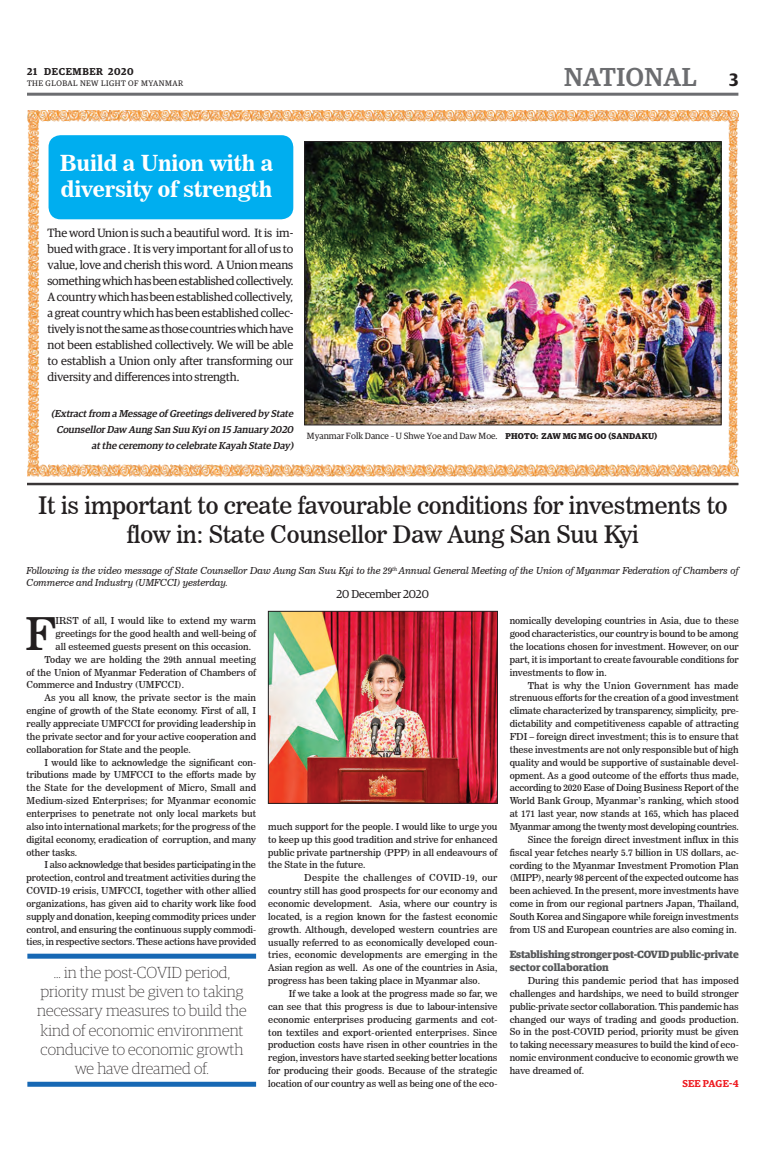
<style>
.page{position:relative;width:773px;height:1152px;background:#fff}
.page>*{position:absolute;margin:0;border:0;box-sizing:border-box;transform-origin:0 0}
.t1{font:44.8px "News 706 BT Roman C";color:#231f20}
.t2{font:500 26px "Guardian Egyp";letter-spacing:.02em;color:#6c6d70}
.t3{font:24px/28.8px "News 706 BT Roman C";letter-spacing:-.01em;color:#231f20;text-align:center}
.t4{font:22px/26.4px "News 706 BT Bold C";letter-spacing:-.01em;color:#fff}
.t5{font:100 16px/19.2px "Guardian Egyp";color:#231f20;text-align:center}
.t6{font:12px/16px "Guardian Egyp";letter-spacing:-.01em;color:#231f20;text-align:justify}
.t7{font:11.5px "Guardian Egyp";letter-spacing:-.01em;color:#231f20}
.t8{font:700 10.5px/12.9px "Guardian Egyp";letter-spacing:-.015em;color:#57585a}
.t9{font:italic 500 10px/16px "Guardian Egyp";letter-spacing:-.005em;color:#231f20;text-align:right}
.t10{font:600 10px "Guardian Egyp";letter-spacing:.06em;color:#231f20}
.t11{font:600 10px "Guardian Egyp";letter-spacing:.02em;color:#ee1d23}
.t12{font:9.5px/12.9px "News 706 BT Roman C";color:#231f20;text-align:justify}
.t13{font:9.5px/11.4px "News 706 BT Italic C";letter-spacing:-.01em;color:#231f20}
.t14{font:9px "Guardian Egyp";color:#231f20}
.t15{font:8px "Guardian Egyp";letter-spacing:.06em;color:#231f20}
.s1{font-weight:600;font-size:18px;color:#231f20}
.s2{font-weight:700;font-size:8.5px}
</style>
<div class="page">
<hr style="left:27px;top:93px;width:711px;height:3px;background:#6c6d70">
<div style="left:27px;top:954px;width:229px;height:5px;background:#1768b4"></div>
<div style="left:27px;top:1082px;width:229px;height:5px;background:#1768b4"></div>
<img style="left:27px;top:110px;width:711px;height:366px">
<img style="left:306px;top:143px;width:413px;height:280px">
<div style="left:304px;top:141px;width:417px;height:284px;border:1px solid #231f20"></div>
<div style="left:49px;top:135px;width:244px;height:84px;background:#00aeef;border-radius:12px"></div>
<hr style="left:27px;top:483px;width:711px;height:1px;background:#231f20">
<hr style="left:27px;top:484px;width:711px;height:1px;background:#231f20">
<img style="left:270px;top:613px;width:225px;height:189px">
<div style="left:268px;top:611px;width:229px;height:193px;border:1px solid #231f20"></div>
<p class="t10" style="left:27px;top:64px;width:108px">21 DECEMBER 2020</p>
<p class="t15" style="left:27px;top:78px;width:158px">THE GLOBAL NEW LIGHT OF MYANMAR</p>
<h2 class="t2" style="left:564px;top:59px;width:176px">NATIONAL <span class="s1">3</span></h2>
<h3 class="t4" style="left:60px;top:150px;width:215px">Build a Union with a diversity of strength</h3>
<p class="t6" style="left:48px;top:224px;width:247px">The word Union is such a beautiful word. It is im&shy;bued with grace . It is very important for all of us to value, love and cherish this word. A Union means something which has been established collectively.<br>A country which has been established collectively, a great country which has been established collec&shy;tively is not the same as those countries which have not been established collectively. We will be able to establish a Union only after transforming our diversity and differences into strength.</p>
<p class="t9" style="left:51px;top:404px;width:246px">(Extractfrom a Message ofGreetings delivered by State<br>CounsellorDaw Aung San Suu Kyion 15 January 2020 atthe ceremony to celebrate Kayah State Day)</p>
<p class="t14" style="left:307px;top:430px;width:352px">Myanmar Folk Dance – U Shwe Yoe and Daw Moe. <span class="s2">PHOTO: ZAW MG MG OO (SANDAKU)</span></p>
<h3 class="t3" style="left:38px;top:491px;width:691px">It is important to create favourable conditions for investments to flow in: State Counsellor Daw Aung San Suu Kyi</h3>
<p class="t13" style="left:27px;top:565px;width:713px">Following is the video message of State Counsellor Daw Aung San Suu Kyi to the 29<sup>th</sup> Annual General Meeting of the Union of Myanmar Federation of Chambers of<br>Commerce and Industry (UMFCCI) yesterday.</p>
<p class="t7" style="left:336px;top:586px;width:94px">20 December 2020</p>
<h1 class="t1" style="left:25px;top:607px;width:32px">F</h1>
<p class="t12" style="left:56px;top:614px;width:202px">IRST of all, I would like to extend my warm</p>
<p class="t12" style="left:509px;top:614px;width:230px">nomically developing countries in Asia, due to these good characteristics, our country is bound to be among the locations chosen for investment. However, on our part, it is important to create favourable conditions for investments to flow in.</p>
<p class="t12" style="left:509px;top:679px;width:231px;text-align:right">That is why the Union Government has made strenuous efforts for the creation of a good investment climate characterized by transparency, simplicity, pre&shy;dictability and competitiveness capable of attracting FDI – foreign direct investment; this is to ensure that these investments are not only responsible but of high quality and would be supportive of sustainable devel&shy;opment. As a good outcome of the efforts thus made, according to 2020 Ease of Doing Business Report of the World Bank Group, Myanmar’s ranking, which stood at 171 last year, now stands at 165, which has placed Myanmar among the twenty most developing countries.<br>Since the foreign direct investment influx in this fiscal year fetches nearly 5.7 billion in US dollars, ac&shy;cording to the Myanmar Investment Promotion Plan (MIPP), nearly 98 percent of the expected outcome has been achieved. In the present, more investments have come in from our regional partners Japan, Thailand, South Korea and Singapore while foreign investments from US and European countries are also coming in.</p>
<p class="t8" style="left:509px;top:947px;width:230px">Establishing stronger post-COVID public-private sector collaboration</p>
<p class="t12" style="left:509px;top:974px;width:231px;text-indent:18px">During this pandemic period that has imposed challenges and hardships, we need to build stronger public-private sector collaboration. This pandemic has changed our ways of trading and goods production.<br>So in the post-COVID period, priority must be given to taking necessary measures to build the kind of eco&shy;nomic environment conducive to economic growth we have dreamed of.</p>
<p class="t11" style="left:682px;top:1076px;width:58px">SEE PAGE-4</p>
<p class="t12" style="left:56px;top:627px;width:202px">greetings for the good health and well-being of</p>
<p class="t12" style="left:56px;top:640px;width:197px">all esteemed guests present on this occasion.</p>
<p class="t12" style="left:45px;top:653px;width:213px">Today we are holding the 29th annual meeting</p>
<p class="t12" style="left:27px;top:666px;width:231px">of the Union of Myanmar Federation of Chambers of</p>
<p class="t12" style="left:27px;top:679px;width:159px">Commerce and Industry (UMFCCI).</p>
<p class="t12" style="left:45px;top:691px;width:213px">As you all know, the private sector is the main</p>
<p class="t12" style="left:27px;top:704px;width:231px">engine of growth of the State economy. First of all, I</p>
<p class="t12" style="left:27px;top:717px;width:231px">really appreciate UMFCCI for providing leadership in</p>
<p class="t12" style="left:27px;top:730px;width:231px">the private sector and for your active cooperation and</p>
<p class="t12" style="left:27px;top:743px;width:166px">collaboration for State and the people.</p>
<p class="t12" style="left:45px;top:756px;width:213px">I would like to acknowledge the significant con-</p>
<p class="t12" style="left:27px;top:769px;width:231px">tributions made by UMFCCI to the efforts made by</p>
<p class="t12" style="left:27px;top:781px;width:231px">the State for the development of Micro, Small and</p>
<p class="t12" style="left:27px;top:794px;width:231px">Medium-sized Enterprises; for Myanmar economic</p>
<p class="t12" style="left:27px;top:807px;width:231px">enterprises to penetrate not only local markets but</p>
<p class="t12" style="left:27px;top:820px;width:231px">also into international markets; for the progress of the</p>
<p class="t12" style="left:27px;top:833px;width:231px">digital economy, eradication of corruption, and many</p>
<p class="t12" style="left:27px;top:846px;width:52px">other tasks.</p>
<p class="t12" style="left:45px;top:858px;width:213px">I also acknowledge that besides participating in the</p>
<p class="t12" style="left:27px;top:871px;width:231px">protection, control and treatment activities during the</p>
<p class="t12" style="left:27px;top:884px;width:231px">COVID-19 crisis, UMFCCI, together with other allied</p>
<p class="t12" style="left:27px;top:897px;width:231px">organizations, has given aid to charity work like food</p>
<p class="t12" style="left:27px;top:910px;width:231px">supply and donation, keeping commodity prices under</p>
<p class="t12" style="left:27px;top:923px;width:231px">control, and ensuring the continuous supply commodi-</p>
<p class="t12" style="left:27px;top:936px;width:231px">ties, in respective sectors. These actions have provided</p>
<p class="t12" style="left:268px;top:820px;width:231px">much support for the people. I would like to urge you to keep up this good tradition and strive for enhanced public private partnership (PPP) in all endeavours of the State in the future.</p>
<p class="t12" style="left:268px;top:871px;width:231px;text-indent:36px">Despite the challenges of COVID-19, our country still has good prospects for our economy and economic development. Asia, where our country is located, is a region known for the fastest economic growth. Although, developed western countries are usually referred to as economically developed coun&shy;tries, economic developments are emerging in the Asian region as well. As one of the countries in Asia, progress has been taking place in Myanmar also.</p>
<p class="t12" style="left:268px;top:987px;width:231px;text-indent:21px">If we take a look at the progress made so far, we can see that this progress is due to labour-intensive economic enterprises producing garments and cot&shy;ton textiles and export-oriented enterprises. Since production costs have risen in other countries in the region, investors have started seeking better locations for producing their goods. Because of the strategic location of our country as well as being one of the eco-</p>
<h3 class="t5" style="left:37px;top:962px;width:211px">... in the post-COVID period, priority must be given to taking necessary measures to build the kind of economic environment conducive to economic growth we have dreamed of.</h3>
</div>
